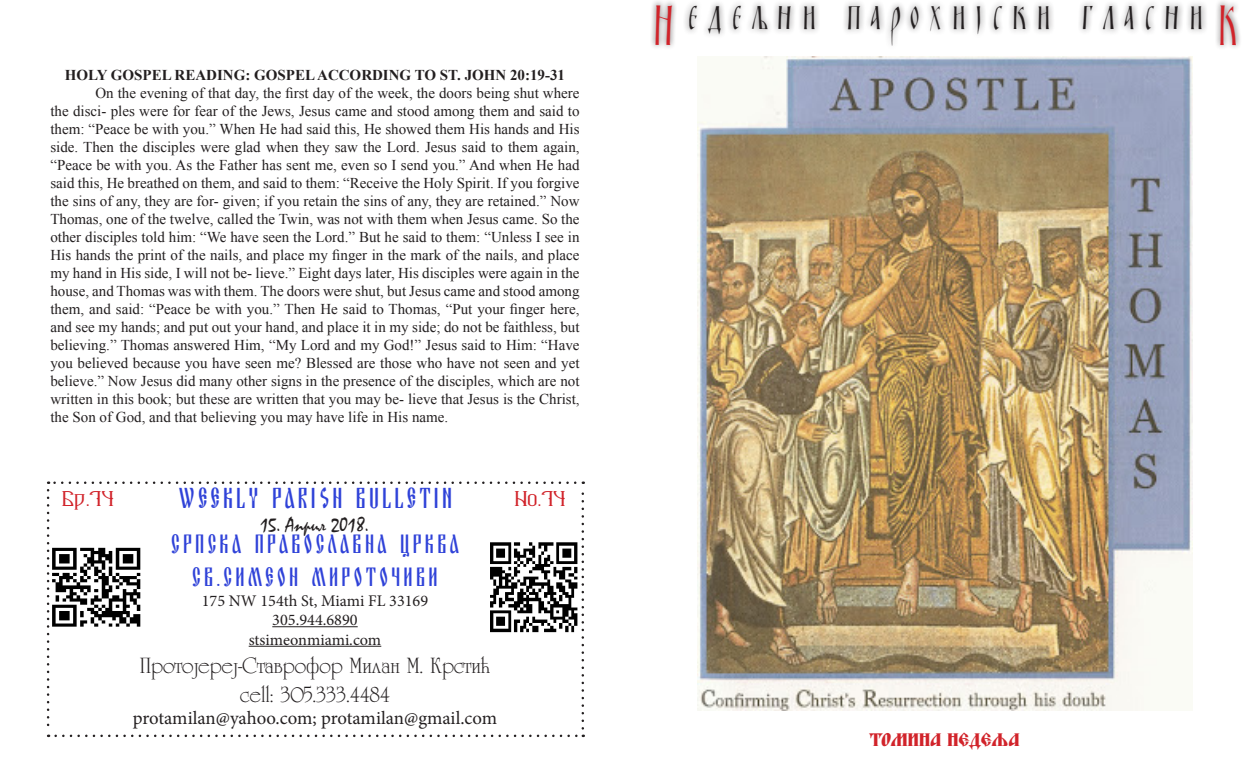
<style>
.page{position:relative;width:1260px;height:765px;background:#fff}
.page>*{position:absolute;margin:0;border:0;box-sizing:border-box;transform-origin:0 0}
.t1{font:49.88px "Miroslavljevo Original";color:#d1232a;scale:.83 1}
.t2{font:30px "Blagovest 1";letter-spacing:.1em;color:#2f42d8}
.t3{font:28.88px "Miroslavljevo Original";letter-spacing:.19em;color:#231f20;scale:1.06 1}
.t4{font:27.5px "Blagovest 1";letter-spacing:.12em;color:#2f42d8}
.t5{font:23.75px "NK50";color:#231f20}
.t6{font:21.25px "VIZANT U";color:#d1232a}
.t7{font:20px "Mistral";color:#231f20}
.t8{font:18.75px "Minion Pro";color:#231f20}
.t9{font:17.5px "BLAGOVEST 5 s";letter-spacing:.01em;color:#d1232a}
.t10{font:16.25px "Minion Pro";color:#231f20}
.t11{font:15px/18px "Times New Roman";color:#231f20;text-align:justify}
.t12{font:700 15px "Times New Roman";color:#231f20}
</style>
<div class="page">
<svg style="left:47px;top:490px;width:2px;height:247px"></svg>
<svg style="left:56px;top:735px;width:528px;height:2px"></svg>
<svg style="left:582px;top:482px;width:2px;height:246px"></svg>
<svg style="left:48px;top:481px;width:527px;height:3px"></svg>
<div style="left:683px;top:0;width:525px;height:51px;background:#231f20;opacity:.75"></div>
<div style="left:650px;top:0;width:28px;height:51px;background:#231f20;opacity:.75"></div>
<div style="left:1215px;top:0;width:27px;height:51px;background:#231f20;opacity:.75"></div>
<hr style="left:272px;top:626px;width:86px;height:1px;background:#231f20">
<hr style="left:249px;top:646px;width:132px;height:1px;background:#231f20">
<img style="left:52px;top:547px;width:89px;height:80px">
<img style="left:490px;top:542px;width:88px;height:91px">
<img style="left:698px;top:57px;width:494px;height:654px">
<p class="t12" style="left:65px;top:65px;width:502px">HOLY GOSPEL READING: GOSPEL ACCORDING TO ST. JOHN 20:19-31</p>
<p class="t11" style="left:50px;top:84px;width:531px;text-indent:45px">On the evening of that day, the first day of the week, the doors being shut where the disci- ples were for fear of the Jews, Jesus came and stood among them and said to them: “Peace be with you.” When He had said this, He showed them His hands and His side. Then the disciples were glad when they saw the Lord. Jesus said to them again, “Peace be with you. As the Father has sent me, even so I send you.” And when He had said this, He breathed on them, and said to them: “Receive the Holy Spirit. If you forgive the sins of any, they are for- given; if you retain the sins of any, they are retained.” Now Thomas, one of the twelve, called the Twin, was not with them when Jesus came. So the other disciples told him: “We have seen the Lord.” But he said to them: “Unless I see in His hands the print of the nails, and place my finger in the mark of the nails, and place my hand in His side, I will not be- lieve.” Eight days later, His disciples were again in the house, and Thomas was with them. The doors were shut, but Jesus came and stood among them, and said: “Peace be with you.” Then He said to Thomas, “Put your finger here, and see my hands; and put out your hand, and place it in my side; do not be faithless, but believing.” Thomas answered Him, “My Lord and my God!” Jesus said to Him: “Have you believed because you have seen me? Blessed are those who have not seen and yet believe.” Now Jesus did many other signs in the presence of the disciples, which are not written in this book; but these are written that you may be- lieve that Jesus is the Christ, the Son of God, and that believing you may have life in His name.</p>
<p class="t6" style="left:62px;top:488px;width:54px">Бр.74</p>
<p class="t2" style="left:178px;top:482px;width:276px">WEEKLY PARISH BULLETIN</p>
<p class="t6" style="left:515px;top:488px;width:53px">No.74</p>
<p class="t7" style="left:261px;top:512px;width:110px">15. Април 2018.</p>
<p class="t4" style="left:171px;top:530px;width:289px">СРПСКА ПРАВОСЛАВНА ЦРКВА</p>
<p class="t4" style="left:192px;top:563px;width:247px">СВ.СИМЕОН МИРОТОЧИВИ</p>
<p class="t10" style="left:202px;top:590px;width:228px">175 NW 154th St, Miami FL 33169</p>
<p class="t10" style="left:272px;top:609px;width:87px">305.944.6890</p>
<p class="t10" style="left:249px;top:629px;width:134px">stsimeonmiami.com</p>
<p class="t5" style="left:140px;top:652px;width:352px">Протојереј-Ставрофор Милан М. Крстић</p>
<p class="t5" style="left:240px;top:681px;width:151px">cell: 305.333.4484</p>
<p class="t8" style="left:133px;top:706px;width:366px">protamilan@yahoo.com; protamilan@gmail.com</p>
<p class="t1" style="left:650px;top:-2px;width:32px">Н</p>
<p class="t1" style="left:1215px;top:-2px;width:31px">К</p>
<p class="t3" style="left:685px;top:3px;width:491px">едељни парохијски гласни</p>
<p class="t9" style="left:870px;top:729px;width:151px">томина недеља</p>
</div>
